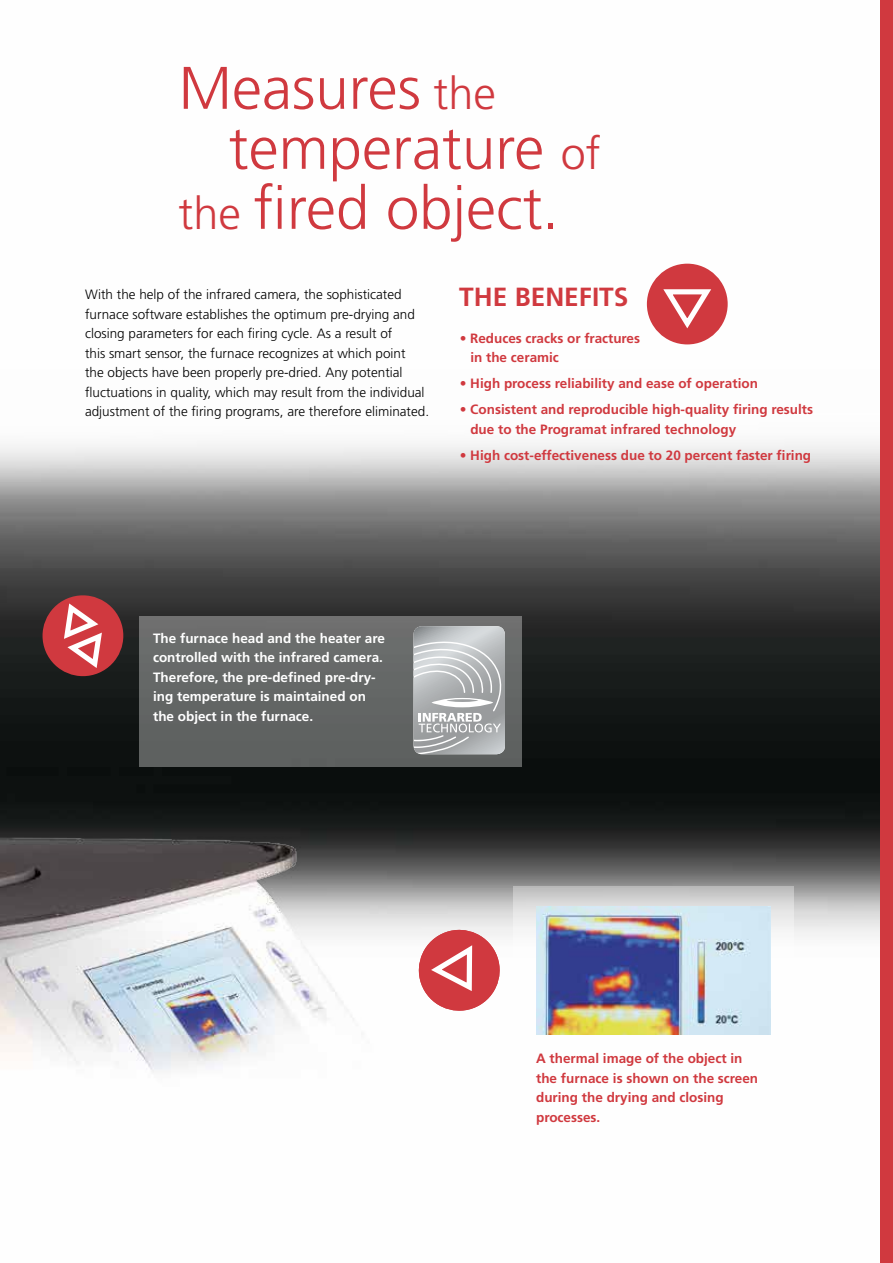
<style>
.page{position:relative;width:893px;height:1263px;background:#fff}
.page>*{position:absolute;margin:0;border:0;box-sizing:border-box;transform-origin:0 0}
.t1{font:300 60px "Frutiger";color:#d0393f}
.t2{font:700 26.25px "Frutiger";color:#d0393f}
.t3{font:300 13.5px/19.5px "Frutiger";color:#000}
.t4{font:700 13.5px/19.5px "Frutiger";color:#d0393f}
.t5{font:700 13.5px/19.5px "Frutiger";color:#fff}
.s1{font-size:45px}
</style>
<div class="page">
<img style="left:0;top:263px;width:880px;height:810px">
<div style="left:880px;top:0;width:13px;height:1263px;background:#d0393f"></div>
<div style="left:513px;top:886px;width:281px;height:317px;background:#fff"></div>
<img style="left:536px;top:906px;width:234px;height:128px">
<svg style="left:413px;top:924px;width:92px;height:92px"></svg>
<div style="left:647px;top:264px;width:81px;height:80px;background:#d0393f;border-radius:50%"></div>
<svg style="left:663px;top:289px;width:48px;height:40px"></svg>
<svg style="left:37px;top:590px;width:92px;height:92px;background:#914649"></svg>
<div style="left:139px;top:617px;width:382px;height:150px;background:#646766"></div>
<svg style="left:413px;top:626px;width:92px;height:128px;background:#bbbec0"></svg>
<h1 class="t1" style="left:179px;top:54px;width:319px">Measures <span class="s1">the</span></h1>
<h1 class="t1" style="left:229px;top:114px;width:374px">temperature <span class="s1">of</span></h1>
<h1 class="t1" style="left:179px;top:174px;width:382px"><span class="s1">the</span> fired object.</h1>
<p class="t3" style="left:85px;top:285px;width:346px">With the help of the infrared camera, the sophisticated furnace software establishes the optimum pre-drying and closing parameters for each firing cycle. As a result of<br>this smart sensor, the furnace recognizes at which point<br>the objects have been properly pre-dried. Any potential fluctuations in quality, which may result from the individual adjustment of the firing programs, are therefore eliminated.</p>
<h2 class="t2" style="left:459px;top:282px;width:171px">THE BENEFITS</h2>
<p class="t4" style="left:470px;top:329px;width:171px;text-indent:-11px">• Reduces cracks or fractures in the ceramic</p>
<p class="t4" style="left:460px;top:374px;width:300px">• High process reliability and ease of operation</p>
<p class="t4" style="left:470px;top:400px;width:344px;text-indent:-11px">• Consistent and reproducible high-quality firing results due to the Programat infrared technology</p>
<p class="t4" style="left:460px;top:445px;width:353px">• High cost-effectiveness due to 20 percent faster firing</p>
<p class="t5" style="left:153px;top:628px;width:233px">The furnace head and the heater are controlled with the infrared camera.<br>Therefore, the pre-defined pre-dry&shy;ing temperature is maintained on the object in the furnace.</p>
<p class="t4" style="left:536px;top:1049px;width:224px">A thermal image of the object in the furnace is shown on the screen during the drying and closing processes.</p>
</div>
